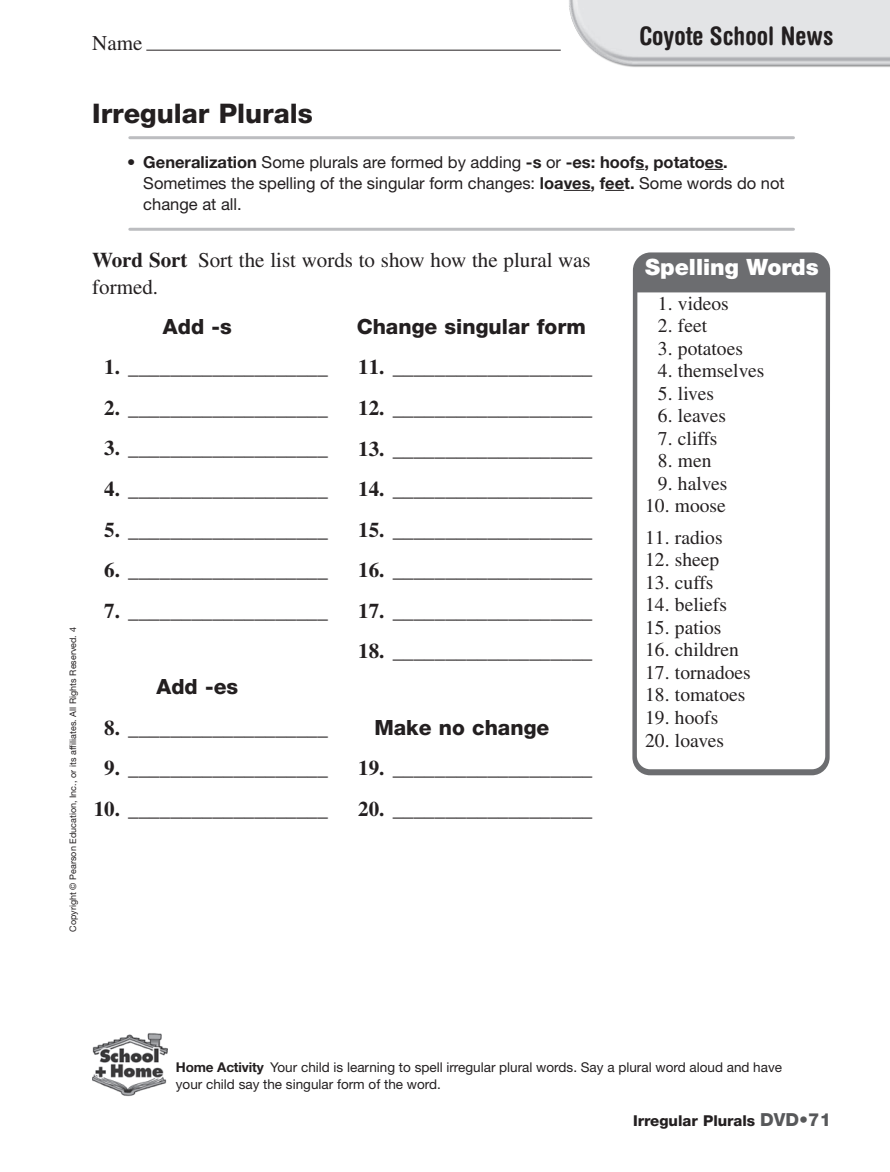
<style>
.page{position:relative;width:890px;height:1172px;background:#fff}
.page>*{position:absolute;margin:0;border:0;box-sizing:border-box;transform-origin:0 0}
.t1{font:800 27px "SF Helv Neue";color:#231f20}
.t2{font:700 condensed 25.5px "Helvetica Rounded";color:#231f20}
.t3{font:900 22.5px "Helvetica Neue";color:#fff}
.t4{font:21px/27px "Times";color:#231f20}
.t5{font:800 21px "SF Helv Neue";color:#231f20}
.t6{font:21px "Times LT Std";color:#231f20}
.t7{font:19.5px "Times";color:#231f20}
.t8{font:16.5px/21px "SF Helv Neue";color:#231f20}
.t9{font:800 15px "Helvetica Neue LT Std";color:#231f20}
.t10{font:13.5px/16.5px "Helvetica Neue";color:#231f20}
.t11{font:9px "Helvetica Neue LT Std";color:#231f20}
.s1{font-family:"Helvetica Neue LT Std"}
.s2{font-weight:700}
.s3{font-family:"SF Helv Neue";font-weight:700}
.s4{font-size:18px;color:#57585a}
</style>
<div class="page">
<img style="left:92px;top:1033px;width:75px;height:64px">
<hr style="left:146px;top:50px;width:414px;height:1px;background:#231f20">
<img style="left:557px;top:0;width:332px;height:67px">
<svg style="left:704px;top:169px;width:19px;height:1px"></svg>
<svg style="left:563px;top:190px;width:27px;height:1px"></svg>
<svg style="left:605px;top:190px;width:19px;height:1px"></svg>
<hr style="left:130px;top:136px;width:663px;height:3px;background:#bcbdc0">
<hr style="left:130px;top:228px;width:663px;height:3px;background:#bcbdc0">
<svg style="left:632px;top:252px;width:197px;height:523px"></svg>
<p class="t6" style="left:92px;top:31px;width:52px">Name</p>
<p class="t2" style="left:639px;top:20px;width:195px">Coyote School News</p>
<p class="t11" style="left:68px;top:931px;width:306px;rotate:-90deg">Copyright © Pearson Education, Inc., or its affiliates. All Rights Reserved. 4</p>
<p class="t1" style="left:92px;top:95px;width:222px">Irregular Plurals</p>
<p class="t8" style="left:143px;top:151px;width:642px;text-indent:-16px"><span class="s1">•</span> <span class="s2">Generalization</span> Some plurals are formed by adding <span class="s2">-s</span> or <span class="s2">-es: hoofs, potatoes.<br></span>Sometimes the spelling of the singular form changes: <span class="s2">loaves, feet.</span> Some words do not change at all.</p>
<p class="t4" style="left:92px;top:246px;width:500px"><span class="s2">Word Sort</span> Sort the list words to show how the plural was formed.</p>
<p class="t5" style="left:163px;top:312px;width:70px">Add -s</p>
<p class="t4" style="left:104px;top:354px;width:225px"><span class="s2">1.</span> ___________________</p>
<p class="t4" style="left:104px;top:394px;width:225px"><span class="s2">2.</span> ___________________</p>
<p class="t4" style="left:104px;top:435px;width:225px"><span class="s2">3.</span> ___________________</p>
<p class="t4" style="left:104px;top:475px;width:225px"><span class="s2">4.</span> ___________________</p>
<p class="t4" style="left:104px;top:516px;width:225px"><span class="s2">5.</span> ___________________</p>
<p class="t4" style="left:104px;top:556px;width:225px"><span class="s2">6.</span> ___________________</p>
<p class="t4" style="left:104px;top:597px;width:225px"><span class="s2">7.</span> ___________________</p>
<p class="t3" style="left:645px;top:254px;width:175px">Spelling Words</p>
<p class="t7" style="left:657px;top:292px;width:72px">1. videos</p>
<p class="t7" style="left:657px;top:315px;width:51px">2. feet</p>
<p class="t7" style="left:657px;top:337px;width:86px">3. potatoes</p>
<p class="t7" style="left:657px;top:360px;width:108px">4. themselves</p>
<p class="t7" style="left:657px;top:382px;width:58px">5. lives</p>
<p class="t7" style="left:657px;top:405px;width:70px">6. leaves</p>
<p class="t7" style="left:657px;top:427px;width:61px">7. cliffs</p>
<p class="t7" style="left:657px;top:450px;width:55px">8. men</p>
<p class="t7" style="left:657px;top:472px;width:71px">9. halves</p>
<p class="t7" style="left:645px;top:495px;width:82px">10. moose</p>
<p class="t7" style="left:645px;top:526px;width:79px">11. radios</p>
<p class="t7" style="left:645px;top:549px;width:76px">12. sheep</p>
<p class="t7" style="left:645px;top:571px;width:70px">13. cuffs</p>
<p class="t7" style="left:645px;top:594px;width:83px">14. beliefs</p>
<p class="t7" style="left:645px;top:616px;width:78px">15. patios</p>
<p class="t7" style="left:645px;top:639px;width:95px">16. children</p>
<p class="t7" style="left:645px;top:661px;width:107px">17. tornadoes</p>
<p class="t7" style="left:645px;top:684px;width:102px">18. tomatoes</p>
<p class="t7" style="left:645px;top:706px;width:75px">19. hoofs</p>
<p class="t7" style="left:645px;top:729px;width:80px">20. loaves</p>
<p class="t5" style="left:356px;top:312px;width:230px">Change singular form</p>
<p class="t4" style="left:358px;top:354px;width:236px"><span class="s2">11.</span> ___________________</p>
<p class="t4" style="left:358px;top:394px;width:236px"><span class="s2">12.</span> ___________________</p>
<p class="t4" style="left:358px;top:435px;width:236px"><span class="s2">13.</span> ___________________</p>
<p class="t4" style="left:358px;top:475px;width:236px"><span class="s2">14.</span> ___________________</p>
<p class="t4" style="left:358px;top:516px;width:236px"><span class="s2">15.</span> ___________________</p>
<p class="t4" style="left:358px;top:556px;width:236px"><span class="s2">16.</span> ___________________</p>
<p class="t4" style="left:358px;top:597px;width:236px"><span class="s2">17.</span> ___________________</p>
<p class="t4" style="left:358px;top:637px;width:236px"><span class="s2">18.</span> ___________________</p>
<p class="t5" style="left:156px;top:672px;width:83px">Add -es</p>
<p class="t4" style="left:104px;top:714px;width:225px"><span class="s2">8.</span> ___________________</p>
<p class="t4" style="left:104px;top:754px;width:225px"><span class="s2">9.</span> ___________________</p>
<p class="t4" style="left:94px;top:795px;width:236px"><span class="s2">10.</span> ___________________</p>
<p class="t5" style="left:374px;top:713px;width:176px">Make no change</p>
<p class="t4" style="left:358px;top:754px;width:236px"><span class="s2">19.</span> ___________________</p>
<p class="t4" style="left:358px;top:795px;width:236px"><span class="s2">20.</span> ___________________</p>
<p class="t10" style="left:176px;top:1059px;width:607px"><span class="s3">Home Activity</span> Your child is learning to spell irregular plural words. Say a plural word aloud and have your child say the singular form of the word.</p>
<p class="t9" style="left:632px;top:1111px;width:199px">Irregular Plurals <span class="s4">DVD•71</span></p>
</div>
